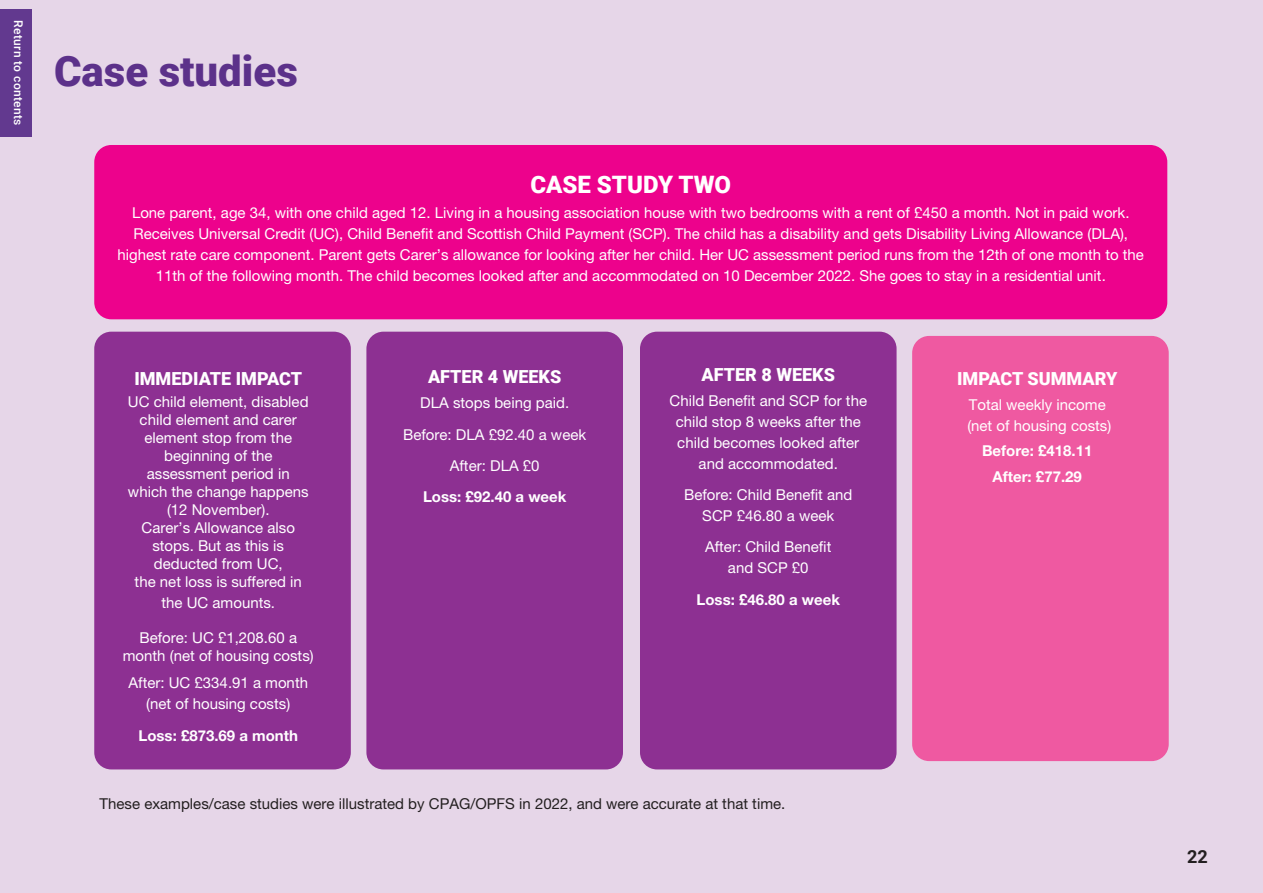
<style>
.page{position:relative;width:1263px;height:893px;background:#e6d6e8}
.page>*{position:absolute;margin:0;border:0;box-sizing:border-box;transform-origin:0 0}
.t1{font:900 42px "Roboto";color:#5c318a}
.t2{font:900 24px "Roboto";color:#fff}
.t3{font:900 18px "Roboto";color:#fff}
.t4{font:700 18px "Roboto";color:#231f20}
.t5{font:15px/18px "Helvetica Neue LT Pro";color:#fff;text-align:center}
.t6{font:15px "Helvetica Neue LT Pro";color:#231f20}
.t7{font:700 15px "Helvetica Neue LT Pro";color:#fff}
.t8{font:500 12px "Roboto";letter-spacing:.03em;color:#fff}
</style>
<div class="page">
<div style="left:94px;top:145px;width:1073px;height:174px;background:#ed028c;border-radius:17px"></div>
<div style="left:94px;top:332px;width:257px;height:437px;background:#8d3092;border-radius:17px"></div>
<div style="left:366px;top:332px;width:257px;height:437px;background:#8d3092;border-radius:17px"></div>
<div style="left:640px;top:332px;width:256px;height:437px;background:#8d3092;border-radius:17px"></div>
<div style="left:912px;top:336px;width:257px;height:425px;background:#ef59a1;border-radius:17px"></div>
<div style="left:0;top:10px;width:32px;height:127px;background:#62398f"></div>
<p class="t8" style="left:27px;top:20px;width:107px;rotate:90deg">Return to contents</p>
<p class="t1" style="left:54px;top:41px;width:245px">Case studies</p>
<p class="t2" style="left:530px;top:167px;width:202px">CASE STUDY TWO</p>
<p class="t5" style="left:118px;top:202px;width:1028px;line-height:21px">Lone parent, age 34, with one child aged 12. Living in a housing association house with two bedrooms with a rent of £450 a month. Not in paid work.<br>Receives Universal Credit (UC), Child Benefit and Scottish Child Payment (SCP). The child has a disability and gets Disability Living Allowance (DLA), highest rate care component. Parent gets Carer’s allowance for looking after her child. Her UC assessment period runs from the 12th of one month to the 11th of the following month. The child becomes looked after and accommodated on 10 December 2022. She goes to stay in a residential unit.</p>
<p class="t3" style="left:134px;top:365px;width:169px">IMMEDIATE IMPACT</p>
<p class="t5" style="left:128px;top:392px;width:182px">UC child element, disabled child element and carer element stop from the beginning of the assessment period in which the change happens (12 November).<br>Carer’s Allowance also stops. But as this is deducted from UC,<br>the net loss is suffered in</p>
<p class="t5" style="left:161px;top:593px;width:115px">the UC amounts.</p>
<p class="t5" style="left:123px;top:629px;width:192px">Before: UC £1,208.60 a month (net of housing costs)</p>
<p class="t5" style="left:129px;top:672px;width:181px;line-height:21px">After: UC £334.91 a month (net of housing costs)</p>
<p class="t7" style="left:139px;top:726px;width:161px">Loss: £873.69 a month</p>
<p class="t3" style="left:428px;top:364px;width:135px">AFTER 4 WEEKS</p>
<p class="t5" style="left:420px;top:394px;width:150px">DLA stops being paid.</p>
<p class="t5" style="left:403px;top:425px;width:185px">Before: DLA £92.40 a week</p>
<p class="t5" style="left:450px;top:456px;width:91px">After: DLA £0</p>
<p class="t7" style="left:423px;top:487px;width:145px">Loss: £92.40 a week</p>
<p class="t3" style="left:701px;top:362px;width:135px">AFTER 8 WEEKS</p>
<p class="t5" style="left:669px;top:390px;width:199px;line-height:21px">Child Benefit and SCP for the child stop 8 weeks after the child becomes looked after and accommodated.</p>
<p class="t5" style="left:684px;top:484px;width:170px;line-height:21px">Before: Child Benefit and<br>SCP £46.80 a week</p>
<p class="t5" style="left:705px;top:536px;width:128px;line-height:21px">After: Child Benefit and SCP £0</p>
<p class="t7" style="left:697px;top:590px;width:145px">Loss: £46.80 a week</p>
<p class="t6" style="left:100px;top:794px;width:687px">These examples/case studies were illustrated by CPAG/OPFS in 2022, and were accurate at that time.</p>
<p class="t3" style="left:957px;top:366px;width:162px">IMPACT SUMMARY</p>
<p class="t5" style="left:967px;top:394px;width:145px;line-height:21px;text-align:left">Total weekly income (net of housing costs)</p>
<p class="t7" style="left:982px;top:442px;width:112px">Before: £418.11</p>
<p class="t7" style="left:993px;top:468px;width:91px">After: £77.29</p>
<p class="t4" style="left:1187px;top:844px;width:22px">22</p>
</div>
